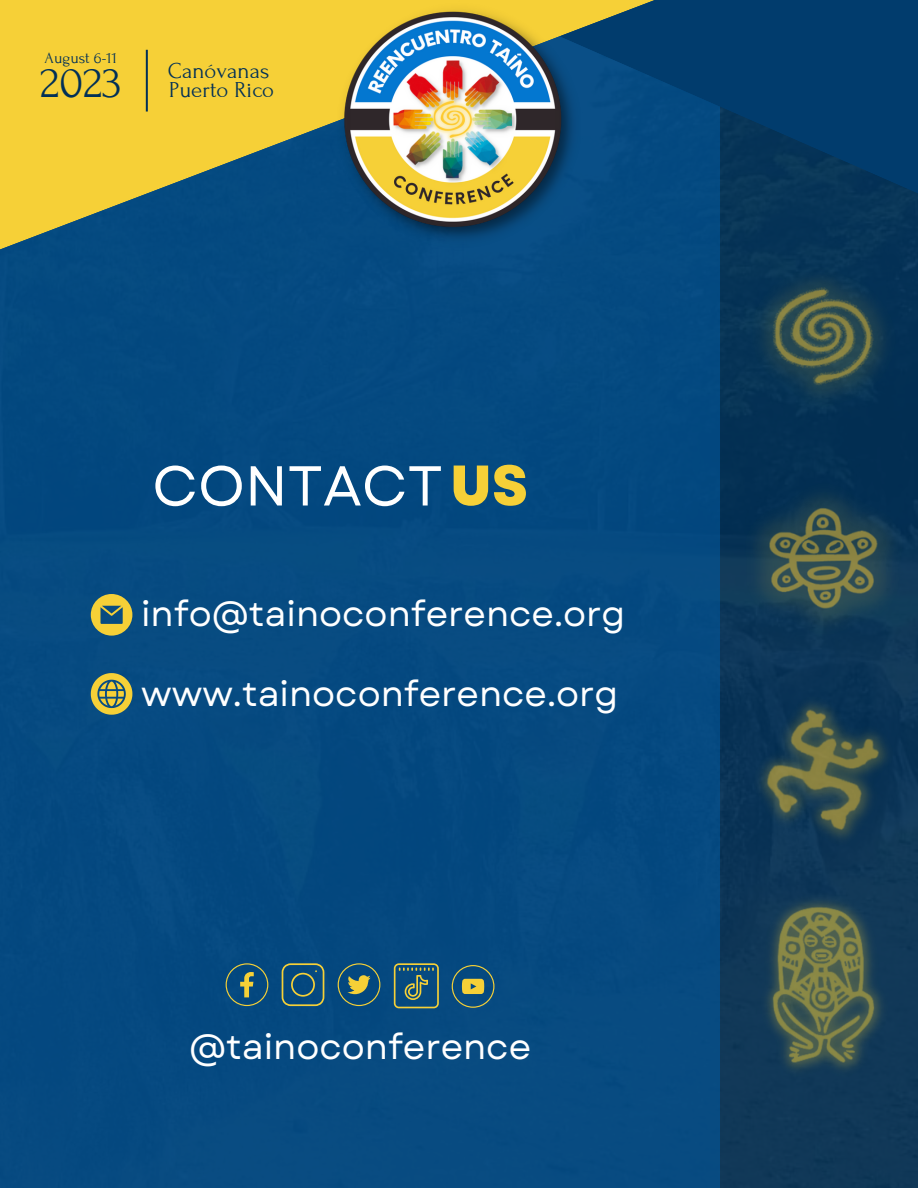
<style>
.page{position:relative;width:918px;height:1188px;background:#fff}
.page>*{position:absolute;margin:0;border:0;box-sizing:border-box;transform-origin:0 0}
.t1{font:56.1px "Garet";color:#fff}
.t2{font:44.85px "Forum";color:#013057}
.t3{font:35.25px "Garet";color:#fff}
.t4{font:22.8px "Forum";color:#013057}
.t5{font:15.9px "Forum";color:#013057}
.s1{font-weight:800;font-size:56.4px;color:#f6d037}
</style>
<div class="page">
<img style="left:720px;top:206px;width:198px;height:982px">
<div style="left:0;top:0;width:720px;height:1188px;background:#054a81"></div>
<svg style="left:91px;top:673px;width:41px;height:42px"></svg>
<svg style="left:91px;top:594px;width:41px;height:42px"></svg>
<svg style="left:226px;top:963px;width:42px;height:43px"></svg>
<svg style="left:282px;top:963px;width:42px;height:43px"></svg>
<svg style="left:338px;top:963px;width:42px;height:43px"></svg>
<svg style="left:452px;top:965px;width:42px;height:43px"></svg>
<svg style="left:394px;top:963px;width:45px;height:45px"></svg>
<img style="left:743px;top:478px;width:162px;height:162px">
<img style="left:743px;top:255px;width:162px;height:162px">
<img style="left:740px;top:687px;width:167px;height:167px">
<img style="left:720px;top:879px;width:198px;height:213px">
<svg style="left:879px;top:0;width:39px;height:206px;background:#013b6a"></svg>
<svg style="left:0;top:0;width:879px;height:257px"></svg>
<img style="left:336px;top:0;width:246px;height:251px">
<hr style="left:146px;top:50px;width:2px;height:62px;background:#013057">
<p class="t5" style="left:45px;top:49px;width:74px">August 6-11</p>
<p class="t2" style="left:40px;top:59px;width:83px">2023</p>
<p class="t4" style="left:168px;top:59px;width:103px">Canóvanas</p>
<p class="t4" style="left:169px;top:78px;width:107px">Puerto Rico</p>
<p class="t1" style="left:152px;top:445px;width:377px">CONTACT<span class="s1">US</span></p>
<p class="t3" style="left:141px;top:589px;width:486px">info@tainoconference.org</p>
<p class="t3" style="left:141px;top:668px;width:479px">www.tainoconference.org</p>
<p class="t3" style="left:189px;top:1021px;width:344px">@tainoconference</p>
</div>
